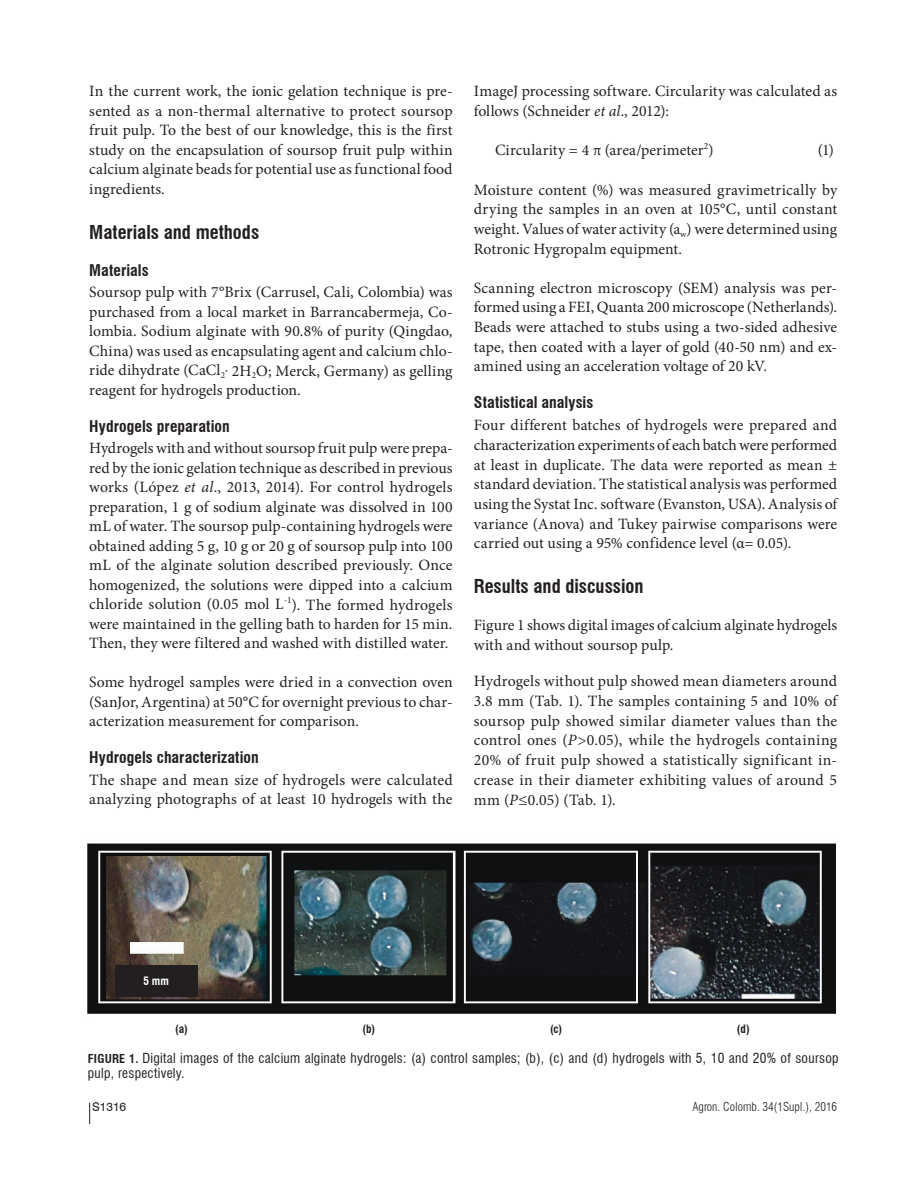
<style>
.page{position:relative;width:918px;height:1188px;background:#fff}
.page>*{position:absolute;margin:0;border:0;box-sizing:border-box;transform-origin:0 0}
.t1{font:700 condensed 18.75px "Swiss 721 BT";color:#231f20}
.t2{font:15.75px/19.5px "Minion Pro";letter-spacing:.005em;color:#231f20;text-align:justify}
.t3{font:700 condensed 15.75px "Swiss 721 BT";letter-spacing:.005em;color:#231f20}
.t4{font:condensed 13.5px/15.8px "Swiss 721 BT";letter-spacing:.02em;color:#231f20}
.t5{font:300 condensed 12px "Swiss 721 BT";color:#231f20}
.t6{font:12px "Swiss 721 BT";color:#231f20}
.t7{font:700 condensed 11.25px "Swiss 721 BT";color:#231f20}
.t8{font:700 condensed 11.25px "Swiss 721 BT";color:#fff}
.s1{font-style:italic}
.s2{font-weight:700;font-size:12px}
</style>
<div class="page">
<svg style="left:89px;top:1103px;width:1px;height:21px"></svg>
<img style="left:88px;top:843px;width:748px;height:171px">
<div style="left:115px;top:965px;width:83px;height:32px;background:#231f20"></div>
<p class="t2" style="left:89px;top:82px;width:365px">In the current work, the ionic gelation technique is pre&shy;sented as a non-thermal alternative to protect soursop fruit pulp. To the best of our knowledge, this is the first study on the encapsulation of soursop fruit pulp within calcium alginate beads for potential use as functional food ingredients.</p>
<p class="t1" style="left:89px;top:221px;width:171px">Materials and methods</p>
<p class="t3" style="left:89px;top:260px;width:61px">Materials</p>
<p class="t2" style="left:89px;top:283px;width:365px">Soursop pulp with 7°Brix (Carrusel, Cali, Colombia) was purchased from a local market in Barrancabermeja, Co&shy;lombia. Sodium alginate with 90.8% of purity (Qingdao, China) was used as encapsulating agent and calcium chlo&shy;ride dihydrate (CaCl<sub>2</sub>. 2H<sub>2</sub>O; Merck, Germany) as gelling reagent for hydrogels production.</p>
<p class="t3" style="left:89px;top:416px;width:142px">Hydrogels preparation</p>
<p class="t2" style="left:89px;top:439px;width:365px">Hydrogels with and without soursop fruit pulp were prepa&shy;red by the ionic gelation technique as described in previous works (López <span class="s1">et al</span>., 2013, 2014). For control hydrogels preparation, 1 g of sodium alginate was dissolved in 100 mL of water. The soursop pulp-containing hydrogels were obtained adding 5 g, 10 g or 20 g of soursop pulp into 100 mL of the alginate solution described previously. Once homogenized, the solutions were dipped into a calcium chloride solution (0.05 mol L<sup>-1</sup>). The formed hydrogels were maintained in the gelling bath to harden for 15 min.<br>Then, they were filtered and washed with distilled water.</p>
<p class="t2" style="left:89px;top:673px;width:365px">Some hydrogel samples were dried in a convection oven (SanJor, Argentina) at 50°C for overnight previous to char&shy;acterization measurement for comparison.</p>
<p class="t3" style="left:89px;top:748px;width:171px">Hydrogels characterization</p>
<p class="t2" style="left:89px;top:770px;width:365px">The shape and mean size of hydrogels were calculated analyzing photographs of at least 10 hydrogels with the</p>
<p class="t2" style="left:474px;top:82px;width:365px">ImageJ processing software. Circularity was calculated as follows (Schneider <span class="s1">et al</span>., 2012):</p>
<p class="t2" style="left:495px;top:141px;width:220px">Circularity = 4 π (area/perimeter<sup>2</sup>)</p>
<p class="t2" style="left:818px;top:141px;width:18px">(1)</p>
<p class="t2" style="left:474px;top:180px;width:365px">Moisture content (%) was measured gravimetrically by drying the samples in an oven at 105°C, until constant weight. Values of water activity (a<sub>w</sub>) were determined using Rotronic Hygropalm equipment.</p>
<p class="t2" style="left:474px;top:278px;width:365px">Scanning electron microscopy (SEM) analysis was per&shy;formed using a FEI, Quanta 200 microscope (Netherlands).<br>Beads were attached to stubs using a two-sided adhesive tape, then coated with a layer of gold (40-50 nm) and ex&shy;amined using an acceleration voltage of 20 kV.</p>
<p class="t3" style="left:474px;top:393px;width:121px">Statistical analysis</p>
<p class="t2" style="left:474px;top:415px;width:365px">Four different batches of hydrogels were prepared and characterization experiments of each batch were performed at least in duplicate. The data were reported as mean ± standard deviation. The statistical analysis was performed using the Systat Inc. software (Evanston, USA). Analysis of variance (Anova) and Tukey pairwise comparisons were carried out using a 95% confidence level (α= 0.05).</p>
<p class="t1" style="left:474px;top:575px;width:171px">Results and discussion</p>
<p class="t2" style="left:474px;top:615px;width:365px">Figure 1 shows digital images of calcium alginate hydrogels with and without soursop pulp.</p>
<p class="t2" style="left:474px;top:672px;width:365px">Hydrogels without pulp showed mean diameters around 3.8 mm (Tab. 1). The samples containing 5 and 10% of soursop pulp showed similar diameter values than the control ones (<span class="s1">P&gt;</span>0.05), while the hydrogels containing 20% of fruit pulp showed a statistically significant in&shy;crease in their diameter exhibiting values of around 5 mm (<span class="s1">P</span>≤0.05) (Tab. 1).</p>
<p class="t8" style="left:144px;top:975px;width:27px">5 mm</p>
<p class="t7" style="left:175px;top:1022px;width:14px">(a)</p>
<p class="t7" style="left:362px;top:1022px;width:14px">(b)</p>
<p class="t7" style="left:550px;top:1022px;width:14px">(c)</p>
<p class="t7" style="left:737px;top:1022px;width:14px">(d)</p>
<p class="t4" style="left:88px;top:1050px;width:752px"><span class="s2">FIGURE 1.</span> Digital images of the calcium alginate hydrogels: (a) control samples; (b), (c) and (d) hydrogels with 5, 10 and 20% of soursop pulp, respectively.</p>
<p class="t6" style="left:92px;top:1100px;width:36px">S1316</p>
<p class="t5" style="left:692px;top:1100px;width:146px">Agron. Colomb. 34(1Supl.), 2016</p>
</div>
